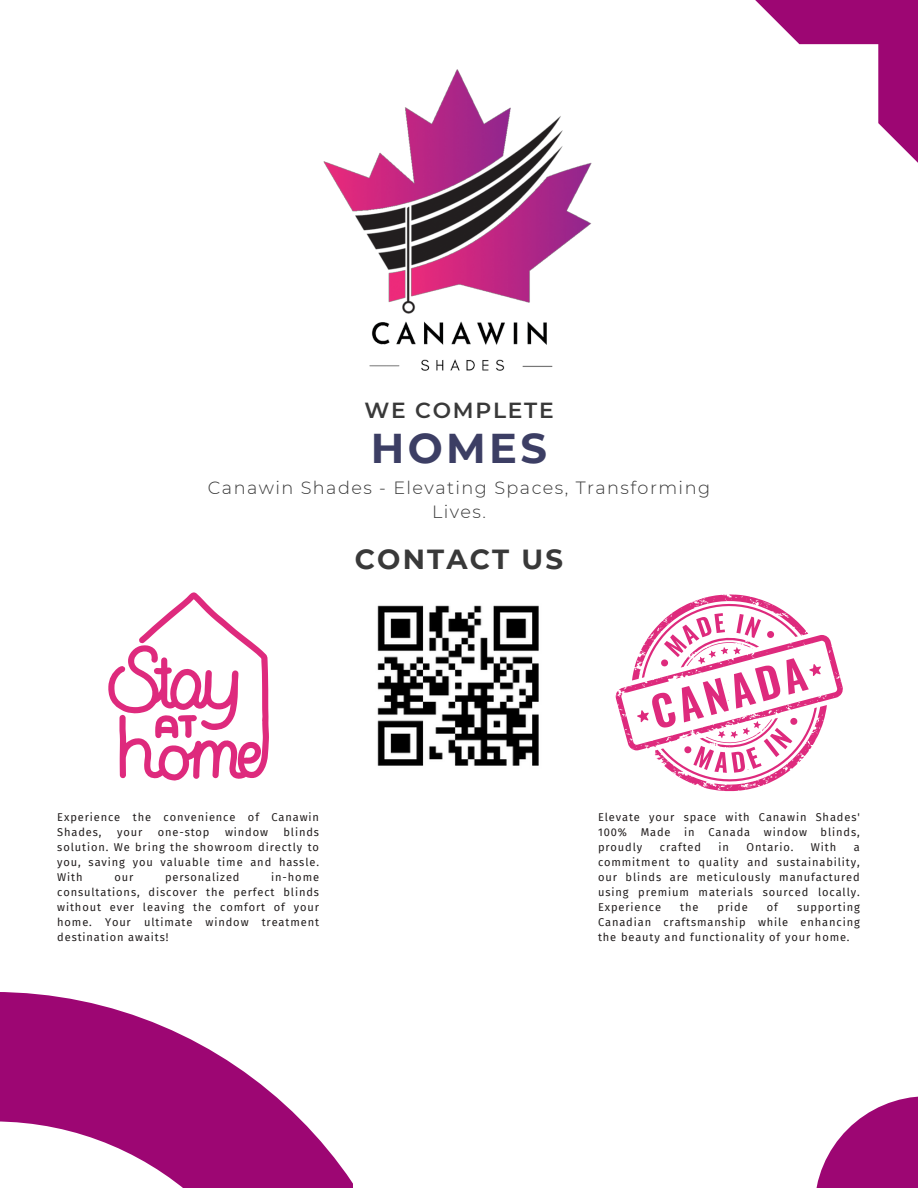
<style>
.page{position:relative;width:918px;height:1188px;background:#fff}
.page>*{position:absolute;margin:0;border:0;box-sizing:border-box;transform-origin:0 0}
.t1{font:700 41.55px "Montserrat";letter-spacing:.08em;color:#3c3e64}
.t2{font:700 27.6px "Montserrat";letter-spacing:.08em;color:#393939}
.t3{font:600 21.75px "Montserrat";letter-spacing:.08em;color:#393939}
.t4{font:300 17.7px/24.2px "Montserrat";letter-spacing:.08em;color:#393939;text-align:center}
.t5{font:11.1px/15px "Fira Sans";letter-spacing:.08em;color:#221e1e;text-align:justify}
</style>
<div class="page">
<img style="left:323px;top:69px;width:269px;height:302px">
<img style="left:377px;top:605px;width:162px;height:161px">
<svg style="left:816px;top:1096px;width:102px;height:92px;fill:#9d0673"></svg>
<svg style="left:0;top:992px;width:352px;height:196px;fill:#9d0673"></svg>
<svg style="left:755px;top:0;width:163px;height:163px"></svg>
<svg style="left:108px;top:592px;width:161px;height:189px"></svg>
<svg style="left:616px;top:594px;width:227px;height:198px"></svg>
<h3 class="t3" style="left:364px;top:396px;width:191px">WE COMPLETE</h3>
<h2 class="t1" style="left:371px;top:422px;width:178px">HOMES</h2>
<h4 class="t4" style="left:208px;top:475px;width:504px">Canawin Shades - Elevating Spaces, Transforming<br>Lives.</h4>
<h1 class="t2" style="left:355px;top:542px;width:210px">CONTACT US</h1>
<p class="t5" style="left:57px;top:810px;width:263px">Experience the convenience of Canawin<br>Shades,</p>
<p class="t5" style="left:57px;top:825px;width:263px;text-indent:226px">blinds solution. We bring the showroom directly to you, saving you valuable time and hassle.<br>With</p>
<p class="t5" style="left:117px;top:825px;width:27px">your</p>
<p class="t5" style="left:158px;top:825px;width:53px">one-stop</p>
<p class="t5" style="left:225px;top:825px;width:44px">window</p>
<p class="t5" style="left:57px;top:870px;width:263px;text-indent:214px">in-home consultations, discover the perfect blinds without ever leaving the comfort of your home. Your ultimate window treatment destination awaits!</p>
<p class="t5" style="left:114px;top:870px;width:20px">our</p>
<p class="t5" style="left:165px;top:870px;width:76px">personalized</p>
<p class="t5" style="left:598px;top:810px;width:263px">Elevate your space with Canawin Shades' 100% Made in Canada window blinds, proudly</p>
<p class="t5" style="left:660px;top:840px;width:43px">crafted</p>
<p class="t5" style="left:719px;top:840px;width:12px">in</p>
<p class="t5" style="left:747px;top:840px;width:48px">Ontario.</p>
<p class="t5" style="left:811px;top:840px;width:27px">With</p>
<p class="t5" style="left:598px;top:840px;width:263px;text-indent:256px">a commitment to quality and sustainability, our blinds are meticulously manufactured using premium materials sourced locally.<br>Experience</p>
<p class="t5" style="left:598px;top:900px;width:263px;text-indent:199px">supporting Canadian craftsmanship while enhancing the beauty and functionality of your home.</p>
<p class="t5" style="left:680px;top:900px;width:20px">the</p>
<p class="t5" style="left:718px;top:900px;width:32px">pride</p>
<p class="t5" style="left:767px;top:900px;width:13px">of</p>
</div>
